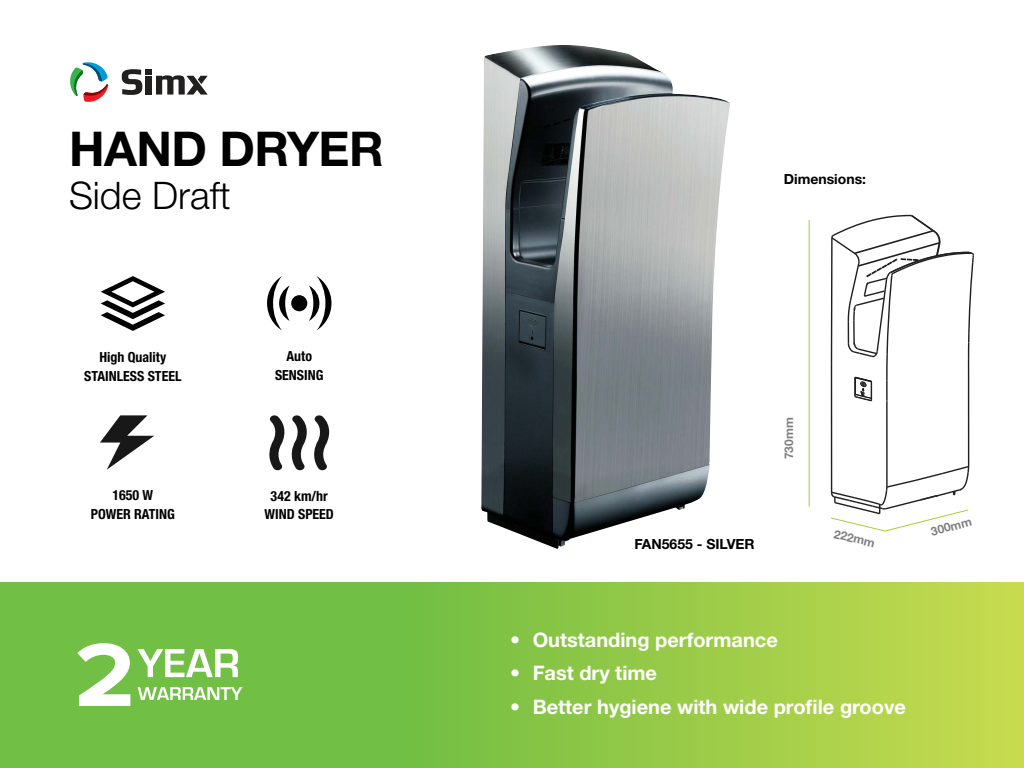
<style>
.page{position:relative;width:1024px;height:768px;background:#fff}
.page>*{position:absolute;margin:0;border:0;box-sizing:border-box;transform-origin:0 0}
.t1{font:700 48px "Helvetica Neue";letter-spacing:-.01em;color:#010101}
.t2{font:300 38px "Helvetica Neue";color:#010101}
.t3{font:700 20px "Helvetica Neue";color:#fff}
.t4{font:700 14px "Helvetica Neue";color:#010101}
.t5{font:700 condensed 13.9px/18.7px "Helvetica Neue";color:#010101;text-align:center}
.t6{font:700 12px "Helvetica Neue";color:#7f8080}
</style>
<div class="page">
<img style="left:0;top:582px;width:1024px;height:186px">
<svg style="left:269px;top:415px;width:60px;height:55px"></svg>
<svg style="left:100px;top:415px;width:54px;height:55px"></svg>
<svg style="left:138px;top:649px;width:100px;height:28px"></svg>
<svg style="left:138px;top:687px;width:105px;height:13px"></svg>
<svg style="left:77px;top:643px;width:53px;height:63px"></svg>
<svg style="left:122px;top:69px;width:86px;height:26px"></svg>
<svg style="left:70px;top:62px;width:38px;height:40px"></svg>
<svg style="left:101px;top:276px;width:64px;height:55px"></svg>
<svg style="left:267px;top:276px;width:64px;height:54px"></svg>
<img style="left:481px;top:45px;width:249px;height:504px">
<svg style="left:830px;top:402px;width:140px;height:63px"></svg>
<hr style="left:831px;top:364px;width:1px;height:128px;background:#221f1f">
<hr style="left:968px;top:360px;width:1px;height:107px;background:#221f1f">
<hr style="left:886px;top:402px;width:2px;height:85px;background:#221f1f">
<svg style="left:830px;top:214px;width:144px;height:188px"></svg>
<hr style="left:809px;top:220px;width:1px;height:286px;background:#a6ce38">
<svg style="left:830px;top:465px;width:140px;height:67px"></svg>
<h1 class="t1" style="left:69px;top:131px;width:316px">HAND DRYER</h1>
<h2 class="t2" style="left:69px;top:174px;width:163px">Side Draft</h2>
<p class="t5" style="left:84px;top:349px;width:99px">High Quality<br>STAINLESS STEEL</p>
<p class="t5" style="left:275px;top:348px;width:50px">Auto<br>SENSING</p>
<p class="t5" style="left:91px;top:487px;width:86px">1650 W<br>POWER RATING</p>
<p class="t5" style="left:265px;top:488px;width:71px">342 km/hr<br>WIND SPEED</p>
<p class="t4" style="left:784px;top:174px;width:84px">Dimensions:</p>
<p class="t6" style="left:784px;top:459px;width:43px;rotate:-90deg">730mm</p>
<p class="t4" style="left:634px;top:539px;width:122px">FAN5655 - SILVER</p>
<p class="t6" style="left:835px;top:529px;width:43px;rotate:13deg">222mm</p>
<p class="t6" style="left:930px;top:527px;width:43px;rotate:-15deg">300mm</p>
<p class="t3" style="left:510px;top:632px;width:269px">• Outstanding performance</p>
<p class="t3" style="left:510px;top:666px;width:149px">• Fast dry time</p>
<p class="t3" style="left:510px;top:699px;width:397px">• Better hygiene with wide profile groove</p>
</div>
